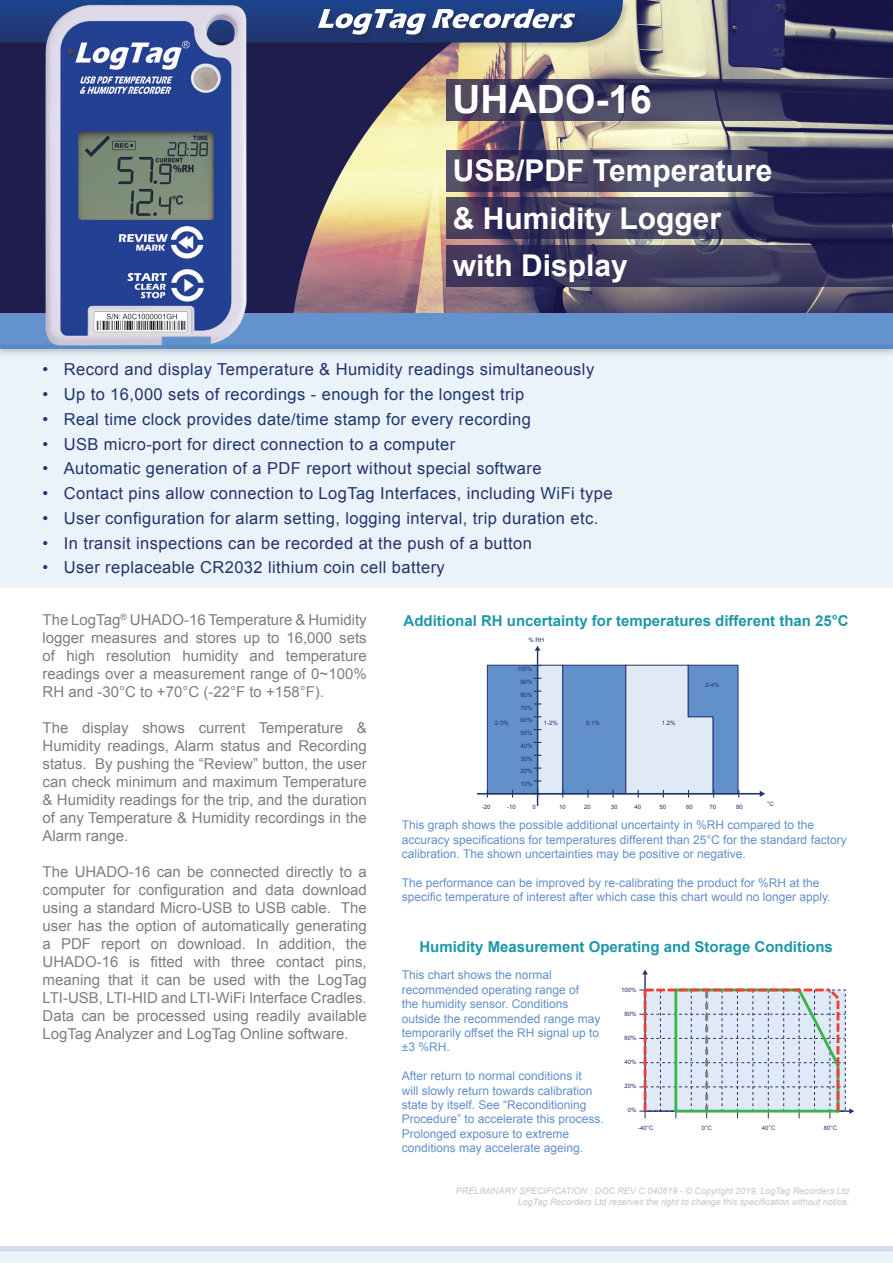
<style>
.page{position:relative;width:893px;height:1263px;background:#fff}
.page>*{position:absolute;margin:0;border:0;box-sizing:border-box;transform-origin:0 0}
.t1{font:700 39px "Arial";color:#fff}
.t2{font:700 30px "Arial";color:#fff}
.t3{font:16.5px "Arial";letter-spacing:.025em;color:#22346d}
.t4{font:15px/18px "Arial";color:#7d7e7d;text-align:justify}
.t5{font:700 15px "Arial";color:#1d97a9}
.t6{font:12px/14.4px "Arial";color:#6290cb}
.t7{font:italic 9px/10.8px "Arial";color:#c8c7c7;text-align:right}
.t8{font:6px/12.8px "Arial";color:#22346d;text-align:center}
</style>
<div class="page">
<div style="left:0;top:349px;width:893px;height:239px;background:#eaf3fa"></div>
<div style="left:0;top:0;width:893px;height:315px;background:#1e1d4e"></div>
<img style="left:293px;top:0;width:600px;height:313px">
<div style="left:0;top:0;width:630px;height:51px;background:#231f20;opacity:.2"></div>
<svg style="left:0;top:0;width:626px;height:43px;background:#465d90"></svg>
<div style="left:0;top:313px;width:893px;height:44px;background:#231f20;opacity:.2"></div>
<img style="left:0;top:314px;width:893px;height:34px">
<svg style="left:446px;top:244px;width:447px;height:42px;fill:#3c375b"></svg>
<svg style="left:446px;top:197px;width:446px;height:42px"></svg>
<svg style="left:446px;top:150px;width:447px;height:41px"></svg>
<svg style="left:446px;top:79px;width:447px;height:42px"></svg>
<div style="left:0;top:1251px;width:893px;height:12px;background:#eaf3fa"></div>
<div style="left:0;top:1246px;width:893px;height:5px;background:#d1deef"></div>
<img style="left:24px;top:3px;width:246px;height:344px">
<div style="left:537px;top:665px;width:26px;height:129px;background:#dfeaf6"></div>
<div style="left:562px;top:665px;width:64px;height:129px;background:#6290cb;border:1px solid #22346d"></div>
<div style="left:487px;top:665px;width:51px;height:129px;background:#6290cb;border:1px solid #22346d"></div>
<hr style="left:537px;top:650px;width:1px;height:156px;background:#22346d">
<svg style="left:535px;top:646px;width:5px;height:5px"></svg>
<hr style="left:477px;top:793px;width:284px;height:1px;background:#22346d">
<svg style="left:760px;top:791px;width:5px;height:6px"></svg>
<svg style="left:534px;top:690px;width:7px;height:2px"></svg>
<svg style="left:534px;top:767px;width:7px;height:2px"></svg>
<svg style="left:625px;top:664px;width:114px;height:134px;background:#b0c5e1"></svg>
<svg style="left:612px;top:790px;width:2px;height:8px"></svg>
<svg style="left:534px;top:790px;width:7px;height:8px"></svg>
<hr style="left:644px;top:974px;width:2px;height:137px;background:#22346d">
<svg style="left:642px;top:969px;width:6px;height:5px"></svg>
<svg style="left:639px;top:986px;width:215px;height:132px;background:#d3dbe2"></svg>
<h1 class="t1" style="left:452px;top:71px;width:201px">UHADO-16</h1>
<h2 class="t2" style="left:453px;top:149px;width:321px">USB/PDF Temperature</h2>
<h2 class="t2" style="left:453px;top:197px;width:270px">&amp; Humidity Logger</h2>
<h2 class="t2" style="left:453px;top:244px;width:177px">with Display</h2>
<p class="t3" style="left:43px;top:358px;width:553px">• Record and display Temperature &amp; Humidity readings simultaneously</p>
<p class="t3" style="left:43px;top:383px;width:483px">• Up to 16,000 sets of recordings - enough for the longest trip</p>
<p class="t3" style="left:43px;top:408px;width:490px">• Real time clock provides date/time stamp for every recording</p>
<p class="t3" style="left:43px;top:432px;width:414px">• USB micro-port for direct connection to a computer</p>
<p class="t3" style="left:43px;top:457px;width:501px">• Automatic generation of a PDF report without special software</p>
<p class="t3" style="left:43px;top:482px;width:572px">• Contact pins allow connection to LogTag Interfaces, including WiFi type</p>
<p class="t3" style="left:43px;top:507px;width:557px">• User configuration for alarm setting, logging interval, trip duration etc.</p>
<p class="t3" style="left:43px;top:531px;width:491px">• In transit inspections can be recorded at the push of a button</p>
<p class="t3" style="left:43px;top:556px;width:404px">• User replaceable CR2032 lithium coin cell battery</p>
<p class="t4" style="left:43px;top:611px;width:326px">The LogTag<sup>®</sup> UHADO-16 Temperature &amp; Humidity logger measures and stores up to 16,000 sets of high resolution humidity and temperature readings over a measurement range of 0~100% RH and -30°C to +70°C (-22°F to +158°F).</p>
<p class="t4" style="left:43px;top:719px;width:326px">The display shows current Temperature &amp; Humidity readings, Alarm status and Recording status. By pushing the “Review” button, the user can check minimum and maximum Temperature &amp; Humidity readings for the trip, and the duration of any Temperature &amp; Humidity recordings in the Alarm range.</p>
<p class="t4" style="left:43px;top:863px;width:326px">The UHADO-16 can be connected directly to a computer for configuration and data download using a standard Micro-USB to USB cable. The user has the option of automatically generating a PDF report on download. In addition, the UHADO-16 is fitted with three contact pins, meaning that it can be used with the LogTag LTI-USB, LTI-HID and LTI-WiFi Interface Cradles.<br>Data can be processed using readily available LogTag Analyzer and LogTag Online software.</p>
<p class="t5" style="left:403px;top:610px;width:447px">Additional RH uncertainty for temperatures different than 25°C</p>
<p class="t8" style="left:529px;top:634px;width:17px">% RH</p>
<p class="t8" style="left:517px;top:663px;width:17px">100%<br>90%<br>80%<br>70%<br>60%<br>50%<br>40%<br>30%<br>20%<br>10%</p>
<p class="t8" style="left:495px;top:717px;width:16px">2-3%</p>
<p class="t8" style="left:544px;top:717px;width:16px">1-2%</p>
<p class="t8" style="left:586px;top:717px;width:15px">0.1%</p>
<p class="t8" style="left:662px;top:717px;width:15px">1.2%</p>
<p class="t8" style="left:705px;top:678px;width:16px">2-4%</p>
<p class="t8" style="left:767px;top:797px;width:8px">°C</p>
<p class="t8" style="left:482px;top:800px;width:10px">-20</p>
<p class="t8" style="left:507px;top:800px;width:10px">-10</p>
<p class="t8" style="left:533px;top:800px;width:5px">0</p>
<p class="t8" style="left:559px;top:800px;width:8px">10</p>
<p class="t8" style="left:584px;top:800px;width:8px">20</p>
<p class="t8" style="left:611px;top:800px;width:8px">30</p>
<p class="t8" style="left:634px;top:800px;width:8px">40</p>
<p class="t8" style="left:659px;top:800px;width:8px">50</p>
<p class="t8" style="left:686px;top:800px;width:8px">60</p>
<p class="t8" style="left:709px;top:800px;width:8px">70</p>
<p class="t8" style="left:736px;top:800px;width:8px">80</p>
<p class="t6" style="left:402px;top:818px;width:446px">This graph shows the possible additional uncertainty in %RH compared to the accuracy specifications for temperatures different than 25°C for the standard factory calibration. The shown uncertainties may be positive or negative.</p>
<p class="t6" style="left:402px;top:875px;width:430px">The performance can be improved by re-calibrating the product for %RH at the specific temperature of interest after which case this chart would no longer apply.</p>
<p class="t5" style="left:419px;top:936px;width:415px">Humidity Measurement Operating and Storage Conditions</p>
<p class="t6" style="left:402px;top:968px;width:200px">This chart shows the normal recommended operating range of<br>the humidity sensor. Conditions outside the recommended range may temporarily offset the RH signal up to ±3 %RH.</p>
<p class="t6" style="left:402px;top:1069px;width:204px">After return to normal conditions it<br>will slowly return towards calibration state by itself. See “Reconditioning Procedure” to accelerate this process.<br>Prolonged exposure to extreme conditions may accelerate ageing.</p>
<p class="t8" style="left:621px;top:984px;width:17px">100%</p>
<p class="t8" style="left:624px;top:1008px;width:14px">80%</p>
<p class="t8" style="left:624px;top:1032px;width:14px">60%</p>
<p class="t8" style="left:624px;top:1056px;width:14px">40%</p>
<p class="t8" style="left:624px;top:1080px;width:14px">20%</p>
<p class="t8" style="left:628px;top:1104px;width:10px">0%</p>
<p class="t8" style="left:638px;top:1121px;width:17px">-40°C</p>
<p class="t8" style="left:702px;top:1121px;width:12px">0°C</p>
<p class="t8" style="left:762px;top:1121px;width:15px">40°C</p>
<p class="t8" style="left:824px;top:1121px;width:15px">80°C</p>
<p class="t7" style="left:456px;top:1185px;width:395px">PRELIMINARY SPECIFICATION : DOC REV C 040619 - © Copyright 2019, LogTag Recorders Ltd<br>LogTag Recorders Ltd reserves the right to change this specification without notice.</p>
</div>
